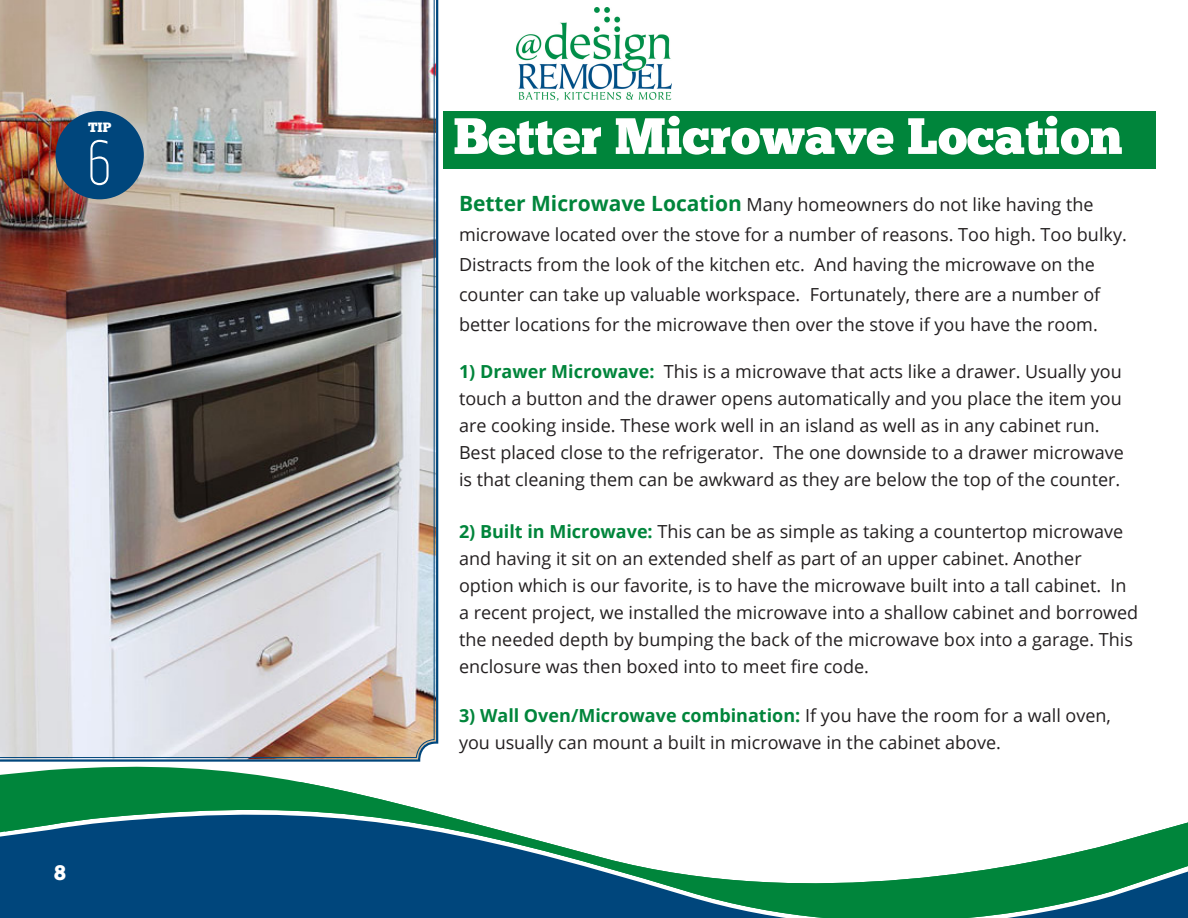
<style>
.page{position:relative;width:1188px;height:918px;background:#fff}
.page>*{position:absolute;margin:0;border:0;box-sizing:border-box;transform-origin:0 0}
.t1{font:63.6px "Web Serveroff";color:#fff;scale:.93 1}
.Headers{font:51px "Chunk Five";color:#fff}
.t2{font:21px "Chunk Five";color:#fff}
.t3{font:18px/27px "Open Sans";color:#231f20}
.NEW_BODY_STYLE{font:13.5px "Chunk Five";color:#fff}
.s1{font-weight:700;font-size:21px;color:#00853b}
.s2{font-weight:700;color:#00853b}
</style>
<div class="page">
<img style="left:516px;top:8px;width:156px;height:92px">
<svg style="left:0;top:766px;width:305px;height:152px;fill:#00853b"></svg>
<svg style="left:5px;top:783px;width:1183px;height:135px"></svg>
<img style="left:0;top:0;width:435px;height:758px">
<div style="left:56px;top:111px;width:88px;height:88px;background:#00467c;border-radius:50%"></div>
<div style="left:1156px;top:0;width:32px;height:815px;background:#fff"></div>
<div style="left:443px;top:111px;width:713px;height:58px;background:#00853b"></div>
<p class="NEW_BODY_STYLE" style="left:88px;top:119px;width:25px">TIP</p>
<p class="t1" style="left:87px;top:120px;width:28px">6</p>
<p class="t2" style="left:54px;top:860px;width:13px">8</p>
<p class="Headers" style="left:453px;top:106px;width:671px">Better Microwave Location</p>
<p class="t3" style="left:459px;top:189px;width:669px;line-height:30px"><span class="s1">Better Microwave Location</span> Many homeowners do not like having the microwave located over the stove for a number of reasons. Too high. Too bulky.<br>Distracts from the look of the kitchen etc. And having the microwave on the counter can take up valuable workspace. Fortunately, there are a number of better locations for the microwave then over the stove if you have the room.</p>
<p class="t3" style="left:459px;top:357px;width:666px"><span class="s2">1) Drawer Microwave:</span> This is a microwave that acts like a drawer. Usually you touch a button and the drawer opens automatically and you place the item you are cooking inside. These work well in an island as well as in any cabinet run.<br>Best placed close to the refrigerator. The one downside to a drawer microwave is that cleaning them can be awkward as they are below the top of the counter.</p>
<p class="t3" style="left:459px;top:517px;width:681px"><span class="s2">2) Built in Microwave:</span> This can be as simple as taking a countertop microwave and having it sit on an extended shelf as part of an upper cabinet. Another option which is our favorite, is to have the microwave built into a tall cabinet. In a recent project, we installed the microwave into a shallow cabinet and borrowed the needed depth by bumping the back of the microwave box into a garage. This enclosure was then boxed into to meet fire code.</p>
<p class="t3" style="left:459px;top:701px;width:654px"><span class="s2">3) Wall Oven/Microwave combination:</span> If you have the room for a wall oven, you usually can mount a built in microwave in the cabinet above.</p>
</div>
